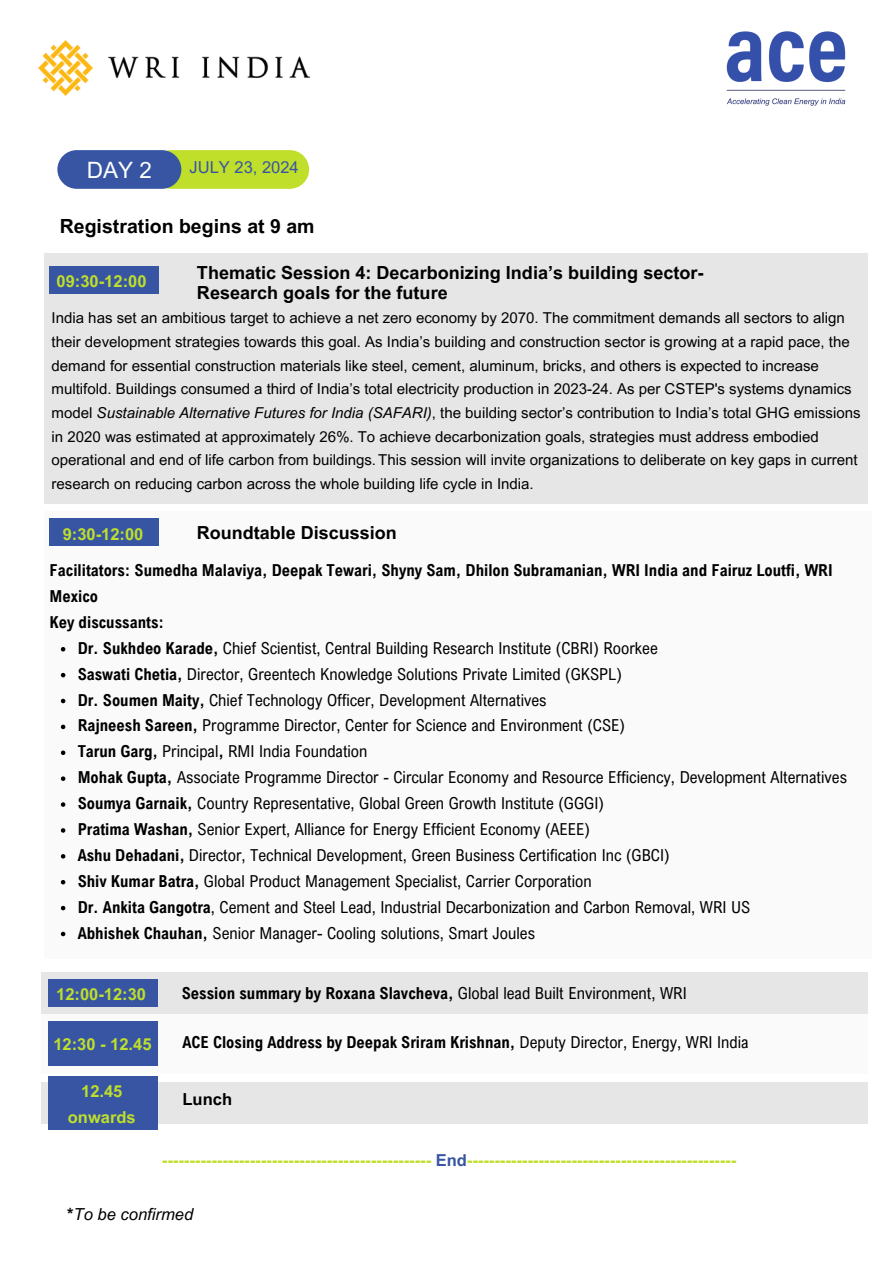
<style>
.page{position:relative;width:894px;height:1264px;background:#fff}
.page>*{position:absolute;margin:0;border:0;box-sizing:border-box;transform-origin:0 0}
.t1{font:22.5px "Arial MT Pro";color:#fff}
.t2{font:700 19.5px "Arial MT Pro";color:#000}
.t3{font:700 18px/19.2px "Arial MT Pro";color:#000}
.t4{font:16.5px "Arial Nova Cond";color:#000}
.t5{font:700 16.5px/25.8px "Arial Nova Cond";color:#000}
.t6{font:700 16.5px/25.8px "Arial MT Pro";color:#bfdf2a;text-align:center}
.t7{font:italic 16.5px "Arial MT Pro";color:#000}
.t8{font:16.5px "Arial MT Pro";color:#3855a3}
.t9{font:700 16.5px "Arial MT Pro";color:#000}
.t10{font:15px/23.7px "Arial MT Pro";color:#000}
.s1{font-style:italic}
.s2{font-weight:700}
.s3{font-weight:400}
.s4{color:#3855a3}
.s5{font-weight:700;font-style:normal}
</style>
<div class="page">
<div style="left:44px;top:253px;width:823px;height:251px;background:#e7e6e6"></div>
<div style="left:50px;top:266px;width:109px;height:27px;background:#3855a3"></div>
<div style="left:44px;top:510px;width:826px;height:448px;background:#fafafa"></div>
<div style="left:50px;top:518px;width:109px;height:27px;background:#3855a3"></div>
<img style="left:38px;top:41px;width:271px;height:55px">
<img style="left:726px;top:31px;width:120px;height:75px">
<div style="left:152px;top:150px;width:157px;height:39px;background:#bfdf2a;border-radius:19px"></div>
<div style="left:57px;top:150px;width:124px;height:39px;background:#3855a3;border-radius:19px"></div>
<svg style="left:61px;top:647px;width:4px;height:4px"></svg>
<svg style="left:61px;top:673px;width:4px;height:4px"></svg>
<svg style="left:61px;top:698px;width:4px;height:5px"></svg>
<svg style="left:61px;top:724px;width:4px;height:5px"></svg>
<svg style="left:61px;top:750px;width:4px;height:5px"></svg>
<svg style="left:61px;top:776px;width:4px;height:5px"></svg>
<svg style="left:61px;top:802px;width:4px;height:4px"></svg>
<svg style="left:61px;top:828px;width:4px;height:4px"></svg>
<svg style="left:61px;top:854px;width:4px;height:4px"></svg>
<svg style="left:61px;top:880px;width:4px;height:4px"></svg>
<svg style="left:61px;top:905px;width:4px;height:5px"></svg>
<svg style="left:61px;top:931px;width:4px;height:5px"></svg>
<div style="left:41px;top:1013px;width:826px;height:61px;background:#fafafa"></div>
<div style="left:48px;top:1021px;width:110px;height:44px;background:#3855a3"></div>
<div style="left:41px;top:971px;width:826px;height:42px;background:#e7e6e6"></div>
<div style="left:48px;top:978px;width:109px;height:28px;background:#3855a3"></div>
<div style="left:41px;top:1082px;width:826px;height:42px;background:#e7e6e6"></div>
<div style="left:48px;top:1076px;width:110px;height:53px;background:#3855a3"></div>
<h4 class="t1" style="left:87px;top:162px;width:67px">DAY 2</h4>
<h2 class="t8" style="left:189px;top:161px;width:111px">JULY 23, 2024</h2>
<h4 class="t2" style="left:60px;top:219px;width:256px">Registration begins at 9 am</h4>
<h1 class="t6" style="left:57px;top:270px;width:91px">09:30-12:00</h1>
<p class="t3" style="left:197px;top:266px;width:508px">Thematic Session 4: Decarbonizing India’s building sector-<br>Research goals for the future</p>
<p class="t10" style="left:52px;top:308px;width:810px">India has set an ambitious target to achieve a net zero economy by 2070. The commitment demands all sectors to align their development strategies towards this goal. As India’s building and construction sector is growing at a rapid pace, the demand for essential construction materials like steel, cement, aluminum, bricks, and others is expected to increase multifold. Buildings consumed a third of India’s total electricity production in 2023-24. As per CSTEP's systems dynamics model <span class="s1">Sustainable Alternative Futures for India (SAFARI)</span>, the building sector’s contribution to India’s total GHG emissions in 2020 was estimated at approximately 26%. To achieve decarbonization goals, strategies must address embodied operational and end of life carbon from buildings.This session will invite organizations to deliberate on key gaps in current research on reducing carbon across the whole building life cycle in India.</p>
<h2 class="t6" style="left:63px;top:523px;width:82px">9:30-12:00</h2>
<h3 class="t3" style="left:197px;top:525px;width:201px">Roundtable Discussion</h3>
<h4 class="t5" style="left:50px;top:557px;width:784px">Facilitators: Sumedha Malaviya, Deepak Tewari, Shyny Sam, Dhilon Subramanian, WRI India and Fairuz Loutfi, WRI<br>Mexico<br>Key discussants:</h4>
<p class="t4" style="left:78px;top:637px;width:581px"><span class="s2">Dr. Sukhdeo Karade,</span> Chief Scientist, Central Building Research Institute (CBRI) Roorkee</p>
<p class="t4" style="left:78px;top:663px;width:545px"><span class="s2">Saswati Chetia,</span> Director, Greentech Knowledge Solutions Private Limited (GKSPL)</p>
<p class="t4" style="left:78px;top:689px;width:470px"><span class="s2">Dr. Soumen Maity,</span> Chief Technology Officer, Development Alternatives</p>
<p class="t4" style="left:78px;top:715px;width:548px"><span class="s2">Rajneesh Sareen,</span> Programme Director, Center for Science and Environment (CSE)</p>
<p class="t4" style="left:78px;top:741px;width:291px"><span class="s2">Tarun Garg,</span> Principal<span class="s2">,</span> RMI India Foundation</p>
<p class="t4" style="left:78px;top:767px;width:770px"><span class="s2">Mohak Gupta,</span> Associate Programme Director - Circular Economy and Resource Efficiency, Development Alternatives</p>
<p class="t4" style="left:78px;top:792px;width:527px"><span class="s2">Soumya Garnaik,</span> Country Representative, Global Green Growth Institute (GGGI)</p>
<p class="t4" style="left:78px;top:818px;width:513px"><span class="s2">Pratima Washan,</span> Senior Expert, Alliance for Energy Efficient Economy (AEEE)</p>
<p class="t4" style="left:78px;top:844px;width:593px"><span class="s2">Ashu Dehadani,</span> Director, Technical Development, Green Business Certification Inc (GBCI)</p>
<p class="t4" style="left:78px;top:870px;width:515px"><span class="s2">Shiv Kumar Batra,</span> Global Product Management Specialist, Carrier Corporation</p>
<p class="t4" style="left:78px;top:896px;width:674px"><span class="s2">Dr. Ankita Gangotra</span>, Cement and Steel Lead, Industrial Decarbonization and Carbon Removal, WRI US</p>
<p class="t4" style="left:78px;top:922px;width:459px"><span class="s2">Abhishek Chauhan,</span> Senior Manager- Cooling solutions, Smart Joules</p>
<p class="t6" style="left:56px;top:983px;width:91px">12:00-12:30</p>
<h4 class="t5" style="left:182px;top:979px;width:506px">Session summary by Roxana Slavcheva, <span class="s3">Global lead Built Environment, WRI</span></h4>
<p class="t6" style="left:53px;top:1033px;width:100px">12:30 - 12.45</p>
<h4 class="t5" style="left:182px;top:1029px;width:567px">ACE Closing Address by Deepak Sriram Krishnan, <span class="s3">Deputy Director, Energy, WRI India</span></h4>
<h4 class="t6" style="left:68px;top:1080px;width:69px">12.45 onwards</h4>
<h4 class="t9" style="left:182px;top:1092px;width:51px">Lunch</h4>
<h4 class="t6" style="left:162px;top:1149px;width:575px">------------------------------------------------- <span class="s4">End</span>-------------------------------------------------</h4>
<p class="t7" style="left:67px;top:1208px;width:127px"><span class="s5">*</span>To be confirmed</p>
</div>
